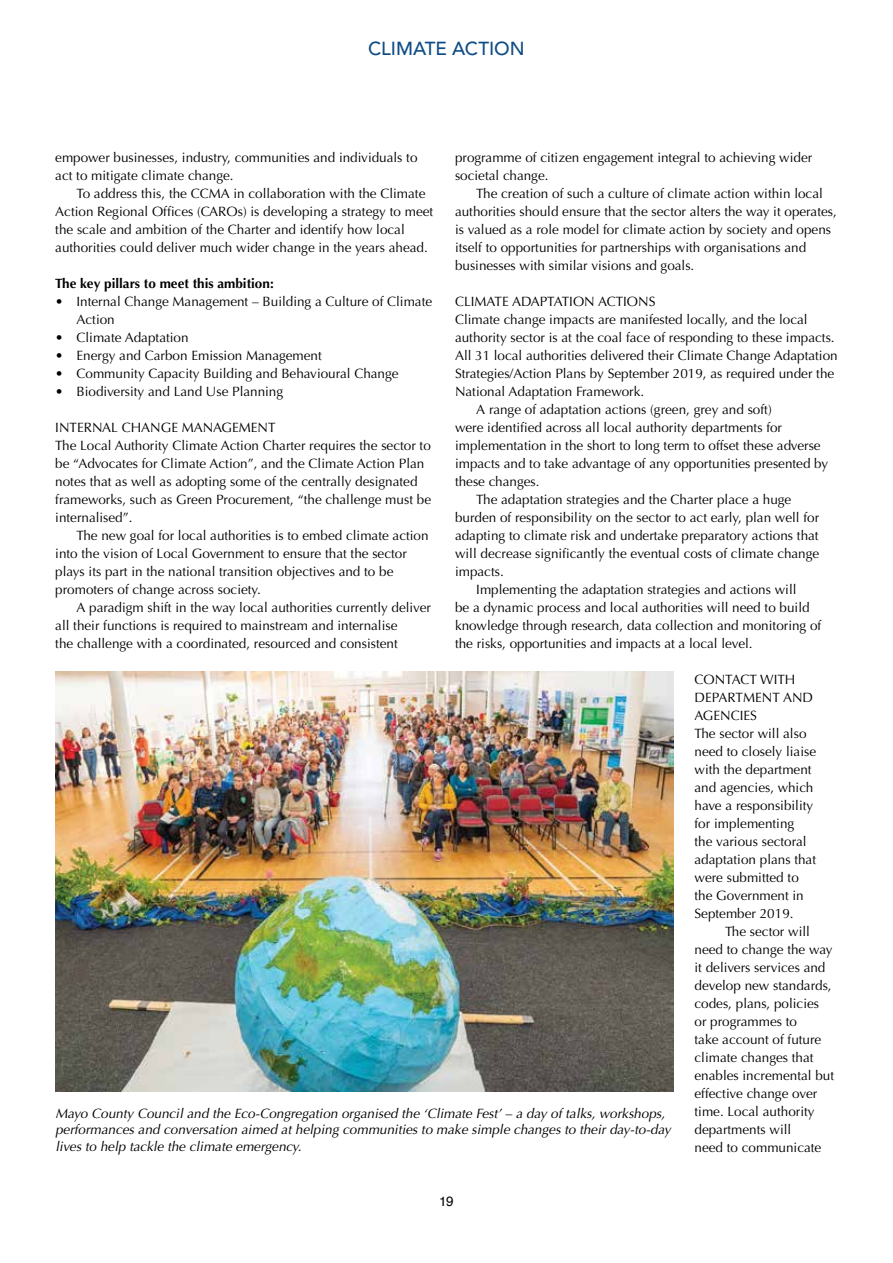
<style>
.page{position:relative;width:893px;height:1263px;background:#fff}
.page>*{position:absolute;margin:0;border:0;box-sizing:border-box;transform-origin:0 0}
.t1{font:500 18.75px "Avenir LT Std";letter-spacing:-.005em;color:#0e4c84}
.t2{font:13.5px/18px "Optima";color:#000}
.t3{font:italic 13.5px/16.5px "Optima";color:#000}
.t4{font:700 13.5px "Optima";color:#000}
.t5{font:13.5px "Helvetica";color:#000}
</style>
<div class="page">
<img style="left:55px;top:672px;width:618px;height:419px">
<h1 class="t1" style="left:368px;top:38px;width:158px">CLIMATE ACTION</h1>
<p class="t2" style="left:455px;top:149px;width:359px">programme of citizen engagement integral to achieving wider societal change.</p>
<p class="t2" style="left:455px;top:185px;width:383px;text-indent:21px">The creation of such a culture of climate action within local authorities should ensure that the sector alters the way it operates, is valued as a role model for climate action by society and opens itself to opportunities for partnerships with organisations and businesses with similar visions and goals.</p>
<p class="t2" style="left:455px;top:292px;width:202px">CLIMATE ADAPTATION ACTIONS</p>
<p class="t2" style="left:455px;top:310px;width:354px">Climate change impacts are manifested locally, and the local</p>
<p class="t2" style="left:455px;top:328px;width:381px">authority sector is at the coal face of responding to these impacts.</p>
<p class="t2" style="left:455px;top:346px;width:384px">All 31 local authorities delivered their Climate Change Adaptation</p>
<p class="t2" style="left:455px;top:364px;width:381px">Strategies/Action Plans by September 2019, as required under the</p>
<p class="t2" style="left:455px;top:382px;width:191px">National Adaptation Framework.</p>
<p class="t2" style="left:476px;top:400px;width:297px">A range of adaptation actions (green, grey and soft)</p>
<p class="t2" style="left:455px;top:418px;width:329px">were identified across all local authority departments for</p>
<p class="t2" style="left:455px;top:436px;width:367px">implementation in the short to long term to offset these adverse</p>
<p class="t2" style="left:455px;top:454px;width:375px">impacts and to take advantage of any opportunities presented by</p>
<p class="t2" style="left:455px;top:472px;width:86px">these changes.</p>
<p class="t2" style="left:476px;top:490px;width:317px">The adaptation strategies and the Charter place a huge</p>
<p class="t2" style="left:455px;top:508px;width:366px">burden of responsibility on the sector to act early, plan well for</p>
<p class="t2" style="left:455px;top:526px;width:365px">adapting to climate risk and undertake preparatory actions that</p>
<p class="t2" style="left:455px;top:544px;width:366px">will decrease significantly the eventual costs of climate change</p>
<p class="t2" style="left:455px;top:562px;width:50px">impacts.</p>
<p class="t2" style="left:476px;top:580px;width:322px">Implementing the adaptation strategies and actions will</p>
<p class="t2" style="left:455px;top:598px;width:356px">be a dynamic process and local authorities will need to build</p>
<p class="t2" style="left:455px;top:616px;width:368px">knowledge through research, data collection and monitoring of</p>
<p class="t2" style="left:455px;top:634px;width:299px">the risks, opportunities and impacts at a local level.</p>
<p class="t2" style="left:694px;top:670px;width:123px">CONTACT WITH<br>DEPARTMENT AND<br>AGENCIES<br>The sector will also need to closely liaise with the department and agencies, which have a responsibility for implementing<br>the various sectoral adaptation plans that were submitted to the Government in<br>September 2019.</p>
<p class="t2" style="left:694px;top:922px;width:141px;text-indent:30px">The sector will need to change the way it delivers services and develop new standards, codes, plans, policies or programmes to<br>take account of future climate changes that enables incremental but effective change over time. Local authority departments will<br>need to communicate</p>
<p class="t2" style="left:55px;top:149px;width:364px">empower businesses, industry, communities and individuals to act to mitigate climate change.</p>
<p class="t2" style="left:55px;top:185px;width:379px;text-indent:21px">To address this, the CCMA in collaboration with the Climate Action Regional Offices (CAROs) is developing a strategy to meet the scale and ambition of the Charter and identify how local authorities could deliver much wider change in the years ahead.</p>
<p class="t4" style="left:55px;top:276px;width:220px">The key pillars to meet this ambition:</p>
<p class="t2" style="left:77px;top:293px;width:357px;text-indent:-21px">• Internal Change Management – Building a Culture of Climate<br>Action</p>
<p class="t2" style="left:55px;top:329px;width:135px">• Climate Adaptation</p>
<p class="t2" style="left:55px;top:347px;width:268px">• Energy and Carbon Emission Management</p>
<p class="t2" style="left:55px;top:365px;width:345px">• Community Capacity Building and Behavioural Change</p>
<p class="t2" style="left:55px;top:383px;width:229px">• Biodiversity and Land Use Planning</p>
<p class="t2" style="left:55px;top:419px;width:377px">INTERNAL CHANGE MANAGEMENT<br>The Local Authority Climate Action Charter requires the sector to be “Advocates for Climate Action”, and the Climate Action Plan notes that as well as adopting some of the centrally designated frameworks, such as Green Procurement, “the challenge must be internalised”.</p>
<p class="t2" style="left:55px;top:527px;width:375px;text-indent:21px">The new goal for local authorities is to embed climate action into the vision of Local Government to ensure that the sector plays its part in the national transition objectives and to be promoters of change across society.</p>
<p class="t2" style="left:55px;top:599px;width:377px;text-indent:21px">A paradigm shift in the way local authorities currently deliver all their functions is required to mainstream and internalise<br>the challenge with a coordinated, resourced and consistent</p>
<p class="t3" style="left:55px;top:1105px;width:620px">Mayo County Council and the Eco-Congregation organised the ‘Climate Fest’ – a day of talks, workshops, performances and conversation aimed at helping communities to make simple changes to their day-to-day lives to help tackle the climate emergency.</p>
<p class="t5" style="left:439px;top:1190px;width:16px">19</p>
</div>
